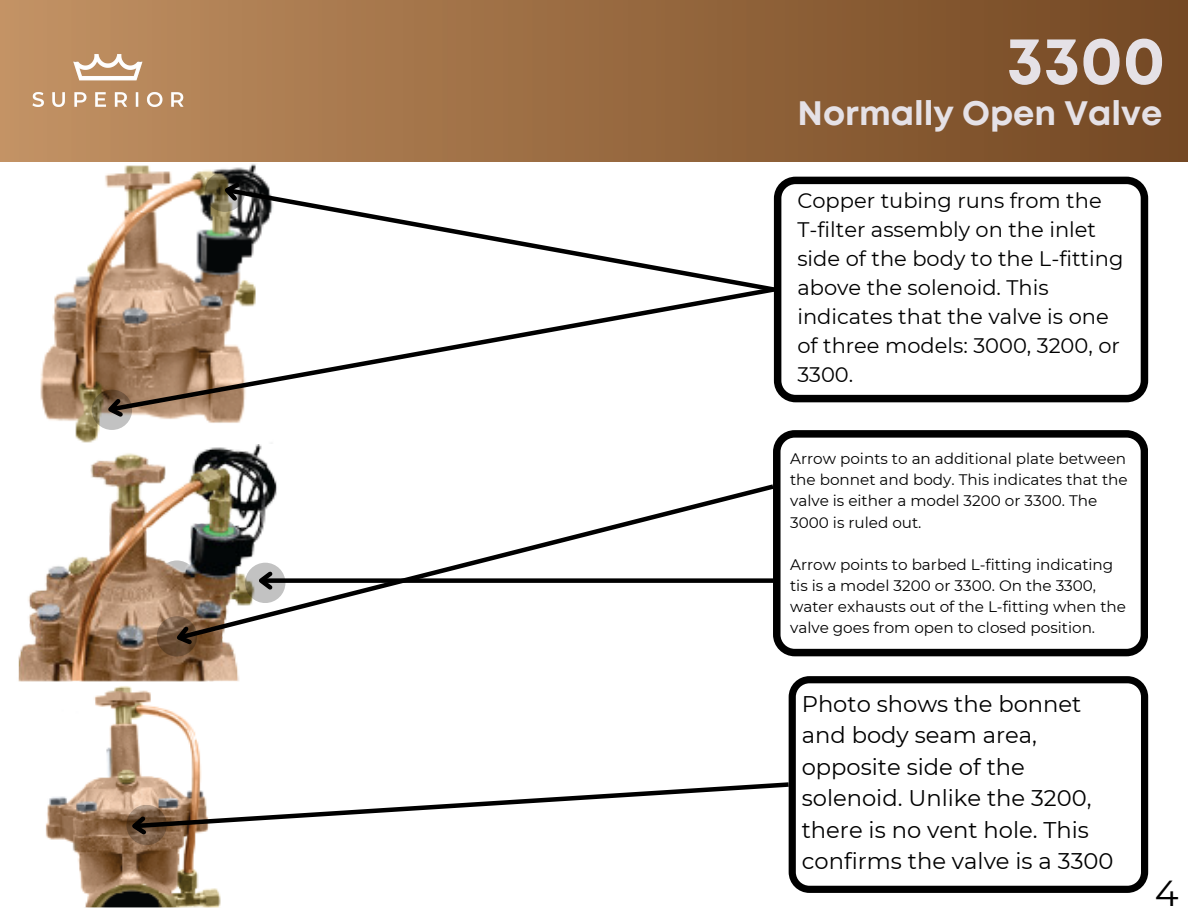
<style>
.page{position:relative;width:1188px;height:918px;background:#fff}
.page>*{position:absolute;margin:0;border:0;box-sizing:border-box;transform-origin:0 0}
.t1{font:700 67.05px "Mont";color:#e5e1e6}
.t2{font:36.15px "Montserrat";color:#000}
.t3{font:700 33.9px "Mont";color:#e5e1e6}
.t4{font:22.65px/31.5px "Montserrat";color:#000}
.t5{font:21px/29.1px "Montserrat";color:#000}
.t6{font:15.15px/21.1px "Montserrat";color:#000}
</style>
<div class="page">
<img style="left:0;top:0;width:1188px;height:162px">
<svg style="left:778px;top:177px;width:370px;height:225px"></svg>
<svg style="left:773px;top:430px;width:375px;height:226px"></svg>
<img style="left:22px;top:43px;width:173px;height:75px">
<svg style="left:789px;top:676px;width:359px;height:217px"></svg>
<img style="left:40px;top:164px;width:232px;height:280px">
<svg style="left:222px;top:185px;width:557px;height:99px"></svg>
<svg style="left:238px;top:176px;width:6px;height:30px"></svg>
<svg style="left:105px;top:284px;width:674px;height:131px"></svg>
<img style="left:18px;top:444px;width:258px;height:238px">
<svg style="left:174px;top:481px;width:604px;height:162px"></svg>
<svg style="left:191px;top:621px;width:6px;height:31px"></svg>
<img style="left:45px;top:686px;width:176px;height:222px">
<svg style="left:126px;top:780px;width:667px;height:60px"></svg>
<div style="left:261px;top:578px;width:512px;height:5px;background:#000"></div>
<svg style="left:92px;top:390px;width:40px;height:40px"></svg>
<svg style="left:245px;top:563px;width:40px;height:40px"></svg>
<svg style="left:157px;top:616px;width:40px;height:41px"></svg>
<svg style="left:126px;top:805px;width:41px;height:40px"></svg>
<svg style="left:205px;top:172px;width:40px;height:40px"></svg>
<p class="t1" style="left:1006px;top:35px;width:160px">3300</p>
<p class="t3" style="left:798px;top:100px;width:366px">Normally Open Valve</p>
<p class="t5" style="left:797px;top:185px;width:328px">Copper tubing runs from the<br>T-filter assembly on the inlet side of the body to the L-fitting above the solenoid. This indicates that the valve is one of three models: 3000, 3200, or<br>3300.</p>
<p class="t6" style="left:790px;top:448px;width:339px">Arrow points to an additional plate between the bonnet and body. This indicates that the valve is either a model 3200 or 3300. The 3000 is ruled out.</p>
<p class="t6" style="left:790px;top:554px;width:337px">Arrow points to barbed L-fitting indicating tis is a model 3200 or 3300. On the 3300, water exhausts out of the L-fitting when the valve goes from open to closed position.</p>
<p class="t4" style="left:802px;top:688px;width:313px">Photo shows the bonnet and body seam area, opposite side of the solenoid. Unlike the 3200, there is no vent hole. This confirms the valve is a 3300</p>
<p class="t2" style="left:1155px;top:871px;width:25px">4</p>
</div>
